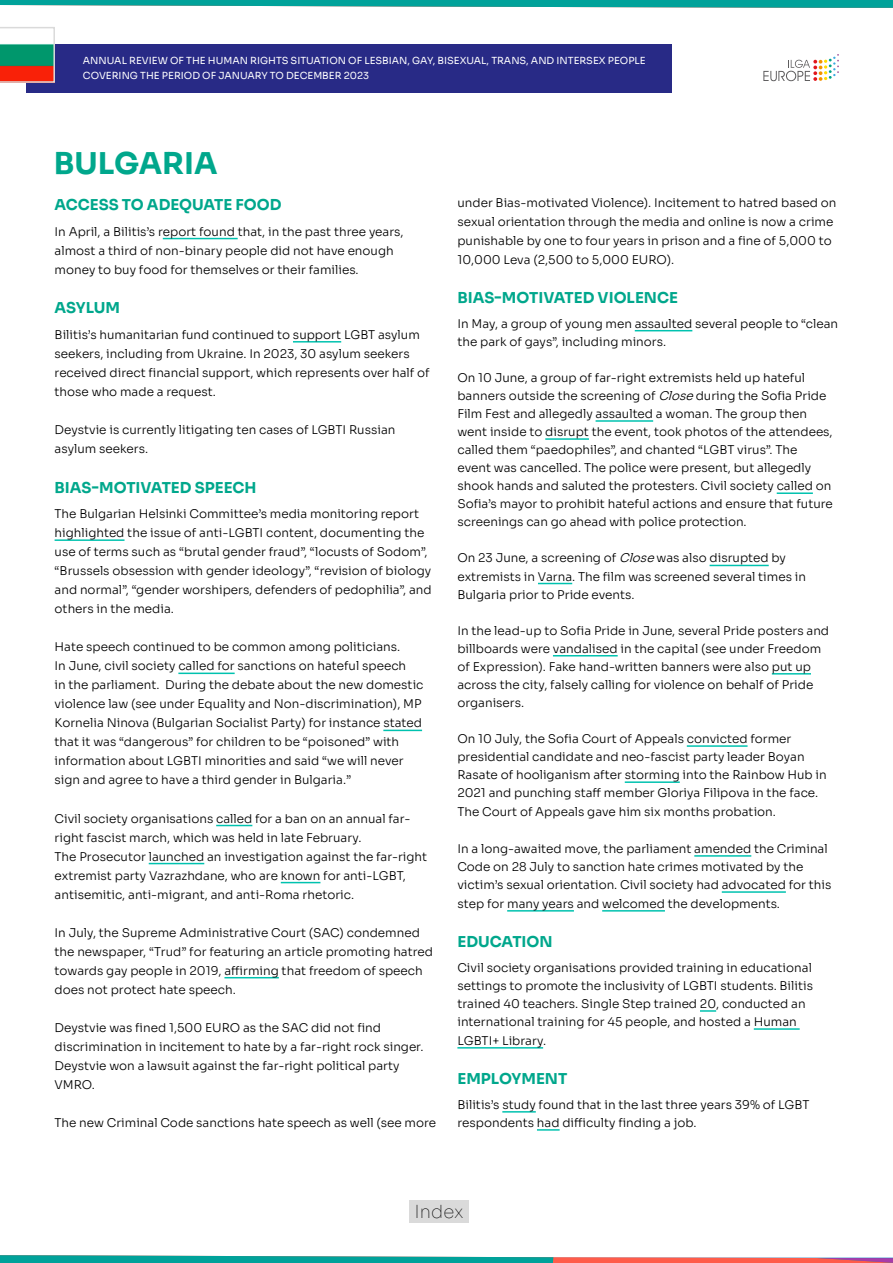
<style>
.page{position:relative;width:893px;height:1263px;background:#fff}
.page>*{position:absolute;margin:0;border:0;box-sizing:border-box;transform-origin:0 0}
.t1{font:700 30px "Sora";color:#00a78c}
.t2{font:100 18px "Sora";color:#000}
.t3{font:700 15px "Sora";color:#00a78c}
.t4{font:300 12px/19px "Sora";color:#000}
.t5{font:9.75px/15px "Sora";color:#fff}
.s1{font-style:italic}
</style>
<div class="page">
<svg style="left:0;top:0;width:893px;height:8px;background:#2caea7"></svg>
<div style="left:27px;top:45px;width:645px;height:48px;background:#282a86"></div>
<svg style="left:763px;top:54px;width:76px;height:27px"></svg>
<div style="left:409px;top:1200px;width:60px;height:22px;background:#dadada"></div>
<svg style="left:0;top:1255px;width:893px;height:8px"></svg>
<svg style="left:0;top:27px;width:55px;height:56px"></svg>
<hr style="left:163px;top:238px;width:75px;height:1px;background:#00c2af">
<hr style="left:293px;top:341px;width:48px;height:2px;background:#00c2af">
<hr style="left:55px;top:539px;width:70px;height:2px;background:#00c2af">
<hr style="left:178px;top:672px;width:57px;height:2px;background:#00c2af">
<hr style="left:383px;top:730px;width:39px;height:1px;background:#00c2af">
<hr style="left:216px;top:825px;width:36px;height:1px;background:#00c2af">
<hr style="left:149px;top:863px;width:55px;height:1px;background:#00c2af">
<hr style="left:281px;top:882px;width:39px;height:1px;background:#00c2af">
<hr style="left:224px;top:977px;width:55px;height:1px;background:#00c2af">
<hr style="left:635px;top:330px;width:57px;height:1px;background:#00c2af">
<hr style="left:596px;top:420px;width:57px;height:2px;background:#00c2af">
<hr style="left:545px;top:438px;width:44px;height:2px;background:#00c2af">
<hr style="left:777px;top:492px;width:36px;height:2px;background:#00c2af">
<hr style="left:710px;top:565px;width:59px;height:1px;background:#00c2af">
<hr style="left:538px;top:583px;width:34px;height:1px;background:#00c2af">
<hr style="left:553px;top:655px;width:65px;height:1px;background:#00c2af">
<hr style="left:772px;top:673px;width:39px;height:1px;background:#00c2af">
<hr style="left:687px;top:745px;width:61px;height:2px;background:#00c2af">
<hr style="left:625px;top:781px;width:55px;height:2px;background:#00c2af">
<hr style="left:694px;top:855px;width:57px;height:2px;background:#00c2af">
<hr style="left:722px;top:891px;width:64px;height:2px;background:#00c2af">
<hr style="left:507px;top:910px;width:67px;height:1px;background:#00c2af">
<hr style="left:602px;top:910px;width:63px;height:1px;background:#00c2af">
<svg style="left:700px;top:1010px;width:16px;height:2px"></svg>
<hr style="left:754px;top:1028px;width:46px;height:2px;background:#00c2af">
<hr style="left:457px;top:1047px;width:86px;height:1px;background:#00c2af">
<hr style="left:502px;top:1111px;width:34px;height:1px;background:#00c2af">
<hr style="left:537px;top:1129px;width:23px;height:2px;background:#00c2af">
<p class="t5" style="left:83px;top:52px;width:564px">ANNUAL REVIEW OF THE HUMAN RIGHTS SITUATION OF LESBIAN, GAY, BISEXUAL, TRANS, AND INTERSEX PEOPLE<br>COVERING THE PERIOD OF JANUARY TO DECEMBER 2023</p>
<h1 class="t1" style="left:54px;top:139px;width:165px">BULGARIA</h1>
<p class="t3" style="left:55px;top:192px;width:228px">ACCESS TO ADEQUATE FOOD</p>
<p class="t4" style="left:55px;top:221px;width:350px">In April, a Bilitis’s report found that, in the past three years, almost a third of non-binary people did not have enough money to buy food for themselves or their families.</p>
<p class="t3" style="left:55px;top:296px;width:67px">ASYLUM</p>
<p class="t4" style="left:55px;top:324px;width:377px">Bilitis’s humanitarian fund continued to support LGBT asylum seekers, including from Ukraine. In 2023, 30 asylum seekers received direct financial support, which represents over half of those who made a request.</p>
<p class="t4" style="left:55px;top:419px;width:342px">Deystvie is currently litigating ten cases of LGBTI Russian asylum seekers.</p>
<p class="t3" style="left:55px;top:475px;width:203px">BIAS-MOTIVATED SPEECH</p>
<p class="t4" style="left:55px;top:503px;width:379px">The Bulgarian Helsinki Committee’s media monitoring report highlighted the issue of anti-LGBTI content, documenting the use of terms such as “brutal gender fraud”, “locusts of Sodom”, “Brussels obsession with gender ideology”, “revision of biology and normal”, “gender worshipers, defenders of pedophilia”, and others in the media.</p>
<p class="t4" style="left:55px;top:636px;width:370px">Hate speech continued to be common among politicians.<br>In June, civil society called for sanctions on hateful speech<br>in the parliament. During the debate about the new domestic violence law (see under Equality and Non-discrimination), MP Kornelia Ninova (Bulgarian Socialist Party) for instance stated that it was “dangerous” for children to be “poisoned” with information about LGBTI minorities and said “we will never sign and agree to have a third gender in Bulgaria.”</p>
<p class="t4" style="left:55px;top:807px;width:374px">Civil society organisations called for a ban on an annual far&shy;right fascist march, which was held in late February.<br>The Prosecutor launched an investigation against the far-right extremist party Vazrazhdane, who are known for anti-LGBT, antisemitic, anti-migrant, and anti-Roma rhetoric.</p>
<p class="t4" style="left:55px;top:922px;width:380px">In July, the Supreme Administrative Court (SAC) condemned the newspaper, “Trud” for featuring an article promoting hatred towards gay people in 2019, affirming that freedom of speech does not protect hate speech.</p>
<p class="t4" style="left:55px;top:1017px;width:370px">Deystvie was fined 1,500 EURO as the SAC did not find discrimination in incitement to hate by a far-right rock singer.<br>Deystvie won a lawsuit against the far-right political party VMRO.</p>
<p class="t4" style="left:55px;top:1112px;width:383px">The new Criminal Code sanctions hate speech as well (see more</p>
<p class="t4" style="left:457px;top:192px;width:381px">under Bias-motivated Violence). Incitement to hatred based on sexual orientation through the media and online is now a crime punishable by one to four years in prison and a fine of 5,000 to 10,000 Leva (2,500 to 5,000 EURO).</p>
<p class="t3" style="left:457px;top:286px;width:222px">BIAS-MOTIVATED VIOLENCE</p>
<p class="t4" style="left:457px;top:313px;width:382px;line-height:18px">In May, a group of young men assaulted several people to “clean the park of gays”, including minors.</p>
<p class="t4" style="left:457px;top:367px;width:377px;line-height:18px">On 10 June, a group of far-right extremists held up hateful banners outside the screening of <span class="s1">Close</span>during the Sofia Pride Film Fest and allegedly assaulted a woman. The group then went inside to disrupt the event, took photos of the attendees, called them “paedophiles”, and chanted “LGBT virus”. The event was cancelled. The police were present, but allegedly shook hands and saluted the protesters. Civil society called on Sofia’s mayor to prohibit hateful actions and ensure that future screenings can go ahead with police protection.</p>
<p class="t4" style="left:457px;top:548px;width:350px;line-height:18px">On 23 June, a screening of <span class="s1">Close</span>was also disrupted by extremists in Varna. The film was screened several times in<br>Bulgaria prior to Pride events.</p>
<p class="t4" style="left:457px;top:620px;width:373px;line-height:18px">In the lead-up to Sofia Pride in June, several Pride posters and billboards were vandalised in the capital (see under Freedom of Expression). Fake hand-written banners were also put up across the city, falsely calling for violence on behalf of Pride organisers.</p>
<p class="t4" style="left:457px;top:728px;width:371px;line-height:18.3px">On 10 July, the Sofia Court of Appeals convicted former presidential candidate and neo-fascist party leader Boyan Rasate of hooliganism after storming into the Rainbow Hub in 2021 and punching staff member Gloriya Filipova in the face.<br>The Court of Appeals gave him six months probation.</p>
<p class="t4" style="left:457px;top:838px;width:375px;line-height:18.3px">In a long-awaited move, the parliament amended the Criminal Code on 28 July to sanction hate crimes motivated by the victim’s sexual orientation. Civil society had advocated for this step for many years and welcomed the developments.</p>
<p class="t3" style="left:457px;top:930px;width:97px">EDUCATION</p>
<p class="t4" style="left:457px;top:957px;width:357px;line-height:18.3px">Civil society organisations provided training in educational settings to promote the inclusivity of LGBTI students. Bilitis trained 40 teachers. Single Step trained 20, conducted an international training for 45 people, and hosted a Human LGBTI+ Library.</p>
<p class="t3" style="left:457px;top:1067px;width:111px">EMPLOYMENT</p>
<p class="t4" style="left:457px;top:1094px;width:353px;line-height:18px">Bilitis’s study found that in the last three years 39% of LGBT respondents had difficulty finding a job.</p>
<h2 class="t2" style="left:415px;top:1196px;width:50px">Index</h2>
</div>
